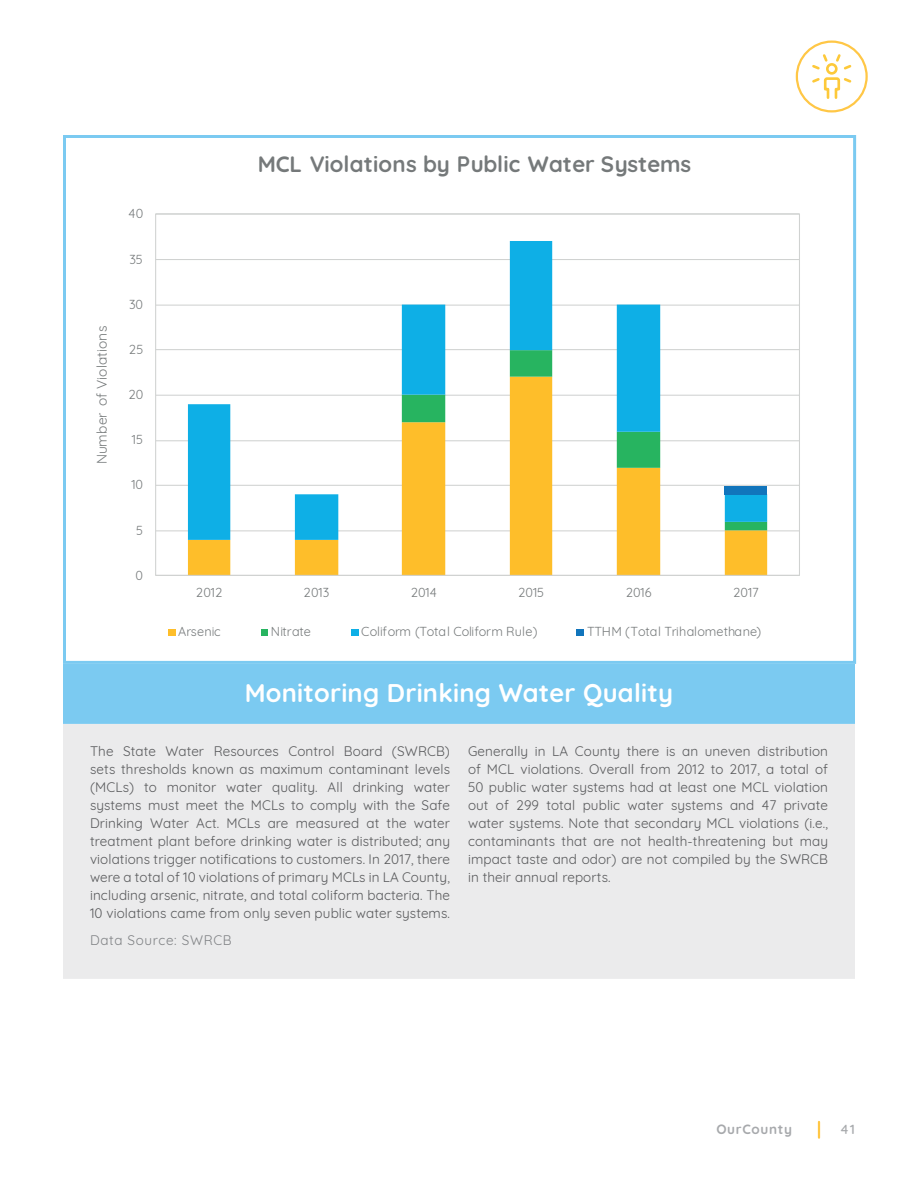
<style>
.page{position:relative;width:918px;height:1188px;background:#fff}
.page>*{position:absolute;margin:0;border:0;box-sizing:border-box;transform-origin:0 0}
.t1{font:700 25.5px "Quicksand";letter-spacing:.01em;color:#fff}
.t2{font:700 22.2px "Quicksand";color:#75797a}
.t3{font:13.8px "Quicksand";letter-spacing:.015em;color:#75797a}
.t4{font:13.5px/18px "Quicksand";letter-spacing:.01em;color:#58595b;text-align:justify}
.t5{font:13.5px "Quicksand";letter-spacing:.05em;color:#808285}
.t6{font:700 13.5px "Quicksand";letter-spacing:.05em;color:#a7a9ac}
.t7{font:500 13.5px "Quicksand";color:#a7a9ac}
.t8{font:12.75px "Quicksand";color:#75797a}
</style>
<div class="page">
<div style="left:796px;top:41px;width:72px;height:72px;border:2px solid #ffc746;border-radius:50%"></div>
<svg style="left:812px;top:54px;width:40px;height:45px"></svg>
<div style="left:63px;top:724px;width:792px;height:255px;background:#ebebec"></div>
<div style="left:63px;top:664px;width:792px;height:60px;background:#7bcaf1"></div>
<hr style="left:156px;top:259px;width:643px;height:1px;background:#d0d2d1">
<hr style="left:156px;top:305px;width:643px;height:1px;background:#d0d2d1">
<hr style="left:156px;top:349px;width:643px;height:1px;background:#d0d2d1">
<hr style="left:156px;top:395px;width:643px;height:1px;background:#d0d2d1">
<hr style="left:156px;top:440px;width:643px;height:1px;background:#d0d2d1">
<hr style="left:156px;top:485px;width:643px;height:1px;background:#d0d2d1">
<hr style="left:156px;top:530px;width:643px;height:1px;background:#d0d2d1">
<svg style="left:188px;top:540px;width:579px;height:35px"></svg>
<svg style="left:188px;top:241px;width:579px;height:299px"></svg>
<div style="left:725px;top:486px;width:42px;height:8px;background:#1175bc"></div>
<hr style="left:156px;top:575px;width:643px;height:1px;background:#d0d2d1">
<div style="left:168px;top:629px;width:7px;height:6px;background:#febe2a"></div>
<svg style="left:261px;top:629px;width:6px;height:6px"></svg>
<div style="left:351px;top:629px;width:7px;height:6px;background:#0eafe6"></div>
<div style="left:577px;top:629px;width:7px;height:6px;background:#1175bc"></div>
<div style="left:63px;top:135px;width:793px;height:529px;border:3px solid #7bcaf1"></div>
<svg style="left:818px;top:1122px;width:2px;height:16px"></svg>
<p class="t3" style="left:91px;top:464px;width:139px;rotate:-90deg">Number of Violations</p>
<p class="t8" style="left:129px;top:204px;width:16px">40</p>
<p class="t8" style="left:130px;top:249px;width:15px">35</p>
<p class="t8" style="left:129px;top:294px;width:15px">30</p>
<p class="t8" style="left:129px;top:339px;width:16px">25</p>
<p class="t8" style="left:128px;top:385px;width:16px">20</p>
<p class="t8" style="left:132px;top:430px;width:13px">15</p>
<p class="t8" style="left:131px;top:475px;width:13px">10</p>
<p class="t8" style="left:136px;top:520px;width:8px">5</p>
<p class="t8" style="left:136px;top:565px;width:9px">0</p>
<h2 class="t2" style="left:258px;top:146px;width:435px">MCL Violations by Public Water Systems</h2>
<p class="t8" style="left:196px;top:583px;width:28px">2012</p>
<p class="t8" style="left:304px;top:583px;width:27px">2013</p>
<p class="t8" style="left:411px;top:583px;width:28px">2014</p>
<p class="t8" style="left:518px;top:583px;width:28px">2015</p>
<p class="t8" style="left:626px;top:583px;width:27px">2016</p>
<p class="t8" style="left:733px;top:583px;width:27px">2017</p>
<p class="t8" style="left:178px;top:622px;width:44px">Arsenic</p>
<p class="t8" style="left:271px;top:622px;width:41px">Nitrate</p>
<p class="t8" style="left:361px;top:622px;width:178px">Coliform (Total Coliform Rule)</p>
<p class="t8" style="left:587px;top:622px;width:176px">TTHM (Total Trihalomethane)</p>
<h1 class="t1" style="left:245px;top:672px;width:430px">Monitoring Drinking Water Quality</h1>
<p class="t4" style="left:90px;top:741px;width:362px">The State Water Resources Control Board (SWRCB) sets thresholds known as maximum contaminant levels (MCLs) to monitor water quality. All drinking water systems must meet the MCLs to comply with the Safe Drinking Water Act. MCLs are measured at the water treatment plant before drinking water is distributed; any violations trigger notifications to customers. In 2017, there were a total of 10 violations of primary MCLs in LA County, including arsenic, nitrate, and total coliform bacteria. The 10 violations came from only seven public water systems.</p>
<p class="t4" style="left:468px;top:741px;width:362px">Generally in LA County there is an uneven distribution of MCL violations. Overall from 2012 to 2017, a total of 50 public water systems had at least one MCL violation out of 299 total public water systems and 47 private water systems. Note that secondary MCL violations (i.e., contaminants that are not health-threatening but may impact taste and odor) are not compiled by the SWRCB in their annual reports.</p>
<p class="t5" style="left:90px;top:930px;width:143px">Data Source: SWRCB</p>
<p class="t6" style="left:716px;top:1118px;width:77px">OurCounty</p>
<p class="t7" style="left:840px;top:1118px;width:16px">41</p>
</div>
